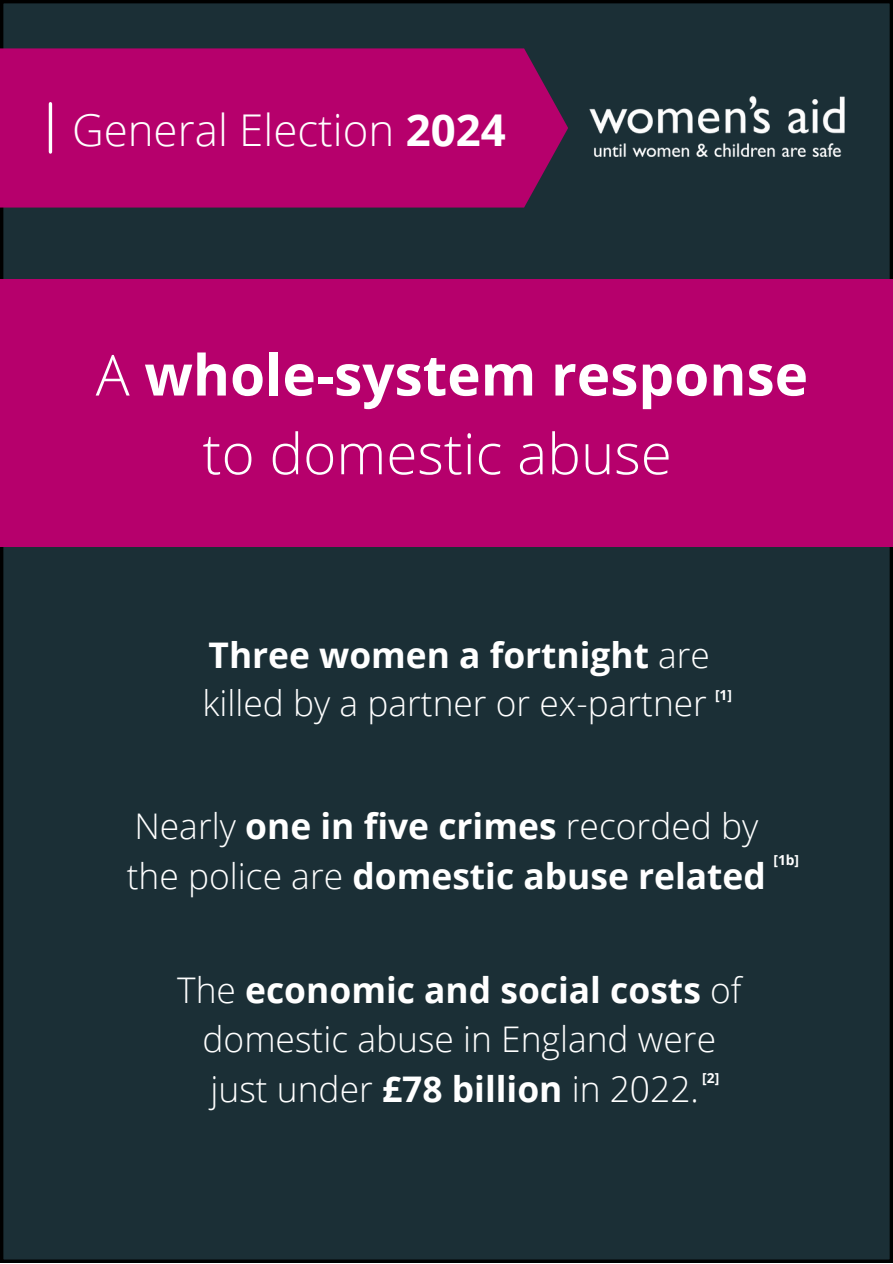
<style>
.page{position:relative;width:893px;height:1264px;background:#fff}
.page>*{position:absolute;margin:0;border:0;box-sizing:border-box;transform-origin:0 0}
.t1{font:700 56.55px/78.8px "Open Sans";color:#fff;text-align:center}
.t2{font:300 43.8px "Open Sans";color:#fff}
.t3{font:300 35.4px/49.5px "Open Sans";color:#fff;text-align:center}
.t4{font:700 35.4px/49.5px "Open Sans";color:#fff}
.t5{font:300 35.25px/48.3px "Open Sans";color:#fff}
.t6{font:700 13.8px "Open Sans";color:#fff}
.s1{font-weight:700}
.s2{font-weight:300}
</style>
<div class="page">
<div style="left:0;top:0;width:892px;height:1262px;background:#1b2f36"></div>
<div style="left:0;top:49px;width:568px;height:158px;background:#b6006c"></div>
<hr style="left:49px;top:104px;width:3px;height:48px;background:#fff">
<div style="left:0;top:279px;width:892px;height:268px;background:#b6006c"></div>
<img style="left:588px;top:95px;width:256px;height:67px">
<p class="t2" style="left:72px;top:99px;width:435px">General Election <span class="s1">2024</span></p>
<p class="t1" style="left:96px;top:334px;width:713px"><span class="s2">A</span> whole-system response <span class="s2">to domestic abuse</span></p>
<p class="t5" style="left:202px;top:629px;width:509px"><span class="s1">Three women a fortnight</span> are killed by a partner or ex-partner</p>
<p class="t6" style="left:715px;top:685px;width:18px">[1]</p>
<p class="t4" style="left:127px;top:800px;width:640px"><span class="s2">Nearly</span> one in five crimes <span class="s2">recorded by the police are</span> domestic abuse related</p>
<p class="t6" style="left:773px;top:850px;width:27px">[1b]</p>
<p class="t3" style="left:177px;top:964px;width:565px">The <span class="s1">economic and social costs</span> of domestic abuse in England were just under <span class="s1">£78 billion</span> in 2022.</p>
<p class="t6" style="left:702px;top:1067px;width:18px">[2]</p>
</div>
